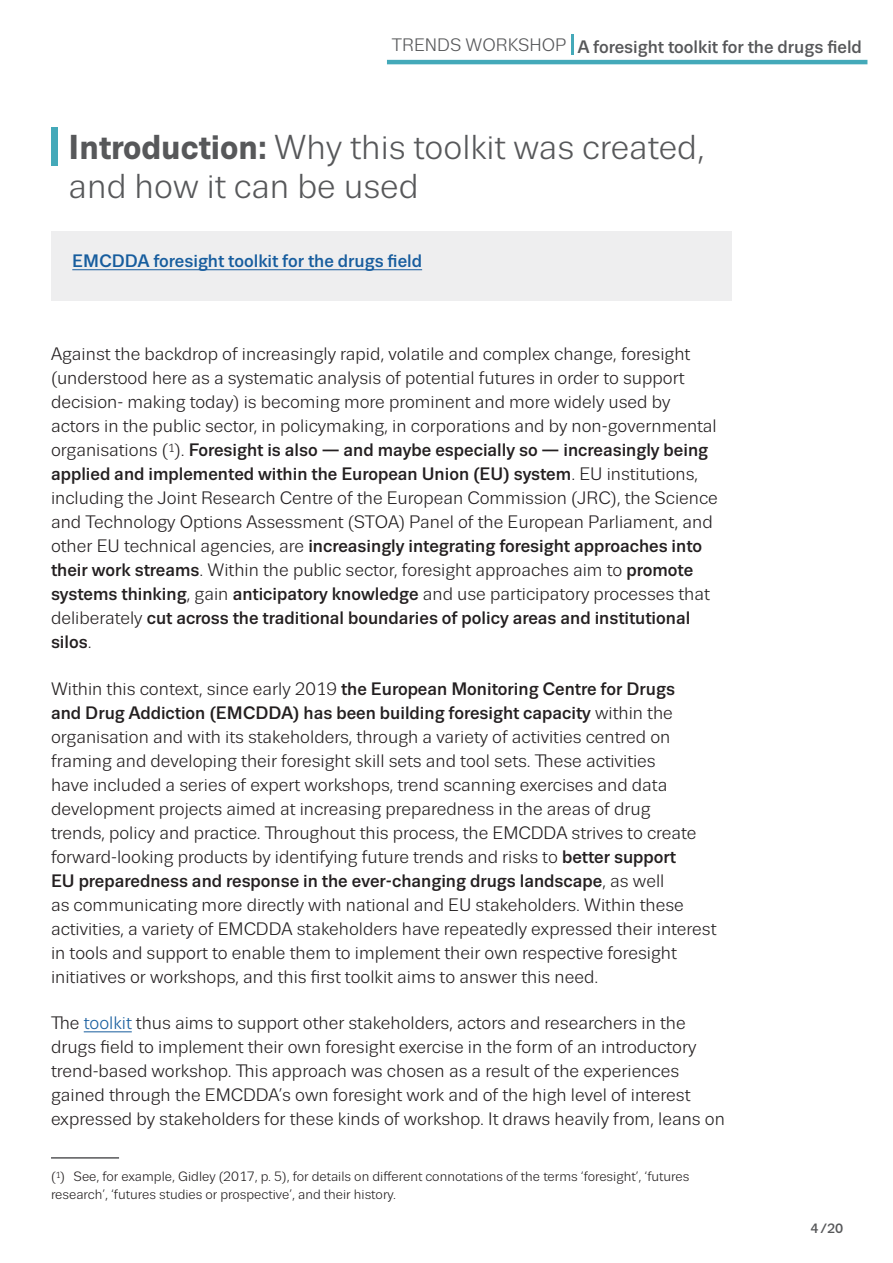
<style>
.page{position:relative;width:893px;height:1263px;background:#fff}
.page>*{position:absolute;margin:0;border:0;box-sizing:border-box;transform-origin:0 0}
.HL_1{font:34.5px/39px "Trivia Sans";color:#57585a}
.regular_text_12_16{font:18px/24px "Trivia Sans";color:#231f20}
.t1{font:500 18px "Trivia Sans";color:#57585a}
.Box_Text{font:500 18px "Trivia Sans";color:#175d9e}
.Notes{font:13.5px/18px "Trivia Sans";color:#231f20}
.t2{font:500 13.5px "Trivia Sans";color:#57585a}
.s1{font-weight:400}
.s2{font-weight:700}
.s3{font-weight:500}
.s4{color:#175d9e}
</style>
<div class="page">
<hr style="left:571px;top:35px;width:2px;height:20px;background:#44a9b9">
<hr style="left:387px;top:60px;width:480px;height:4px;background:#44a9b9">
<div style="left:51px;top:231px;width:680px;height:70px;background:#eeeeef"></div>
<hr style="left:72px;top:269px;width:350px;height:1px;background:#175d9e">
<hr style="left:84px;top:1031px;width:48px;height:1px;background:#175d9e">
<div style="left:51px;top:128px;width:6px;height:38px;background:#44a9b9"></div>
<hr style="left:51px;top:1157px;width:68px;height:1px;background:#57585a">
<p class="t1" style="left:392px;top:37px;width:471px"><span class="s1">TRENDS WORKSHOP</span> A foresight toolkit for the drugs field</p>
<p class="HL_1" style="left:69px;top:128px;width:637px"><span class="s2">Introduction:</span> Why this toolkit was created, and how it can be used</p>
<p class="Box_Text" style="left:72px;top:251px;width:351px">EMCDDA foresight toolkit for the drugs field</p>
<p class="regular_text_12_16" style="left:51px;top:342px;width:668px">Against the backdrop of increasingly rapid, volatile and complex change, foresight (understood here as a systematic analysis of potential futures in order to support decision- making today) is becoming more prominent and more widely used by actors in the public sector, in policymaking, in corporations and by non-governmental organisations (<sup>1</sup>). <span class="s3">Foresight is also — and maybe especially so — increasingly being applied and implemented within the European Union (EU) system</span>. EU institutions, including the Joint Research Centre of the European Commission (JRC), the Science and Technology Options Assessment (STOA) Panel of the European Parliament, and other EU technical agencies, are <span class="s3">increasingly integrating foresight approaches into their work streams</span>. Within the public sector, foresight approaches aim to <span class="s3">promote systems thinking</span>, gain <span class="s3">anticipatory knowledge</span> and use participatory processes that deliberately <span class="s3">cut across the traditional boundaries of policy areas and institutional silos</span>.</p>
<p class="regular_text_12_16" style="left:51px;top:677px;width:667px">Within this context, since early 2019 <span class="s3">the European Monitoring Centre for Drugs<br>and Drug Addiction (EMCDDA) has been building foresight capacity</span> within the organisation and with its stakeholders, through a variety of activities centred on framing and developing their foresight skill sets and tool sets. These activities<br>have included a series of expert workshops, trend scanning exercises and data development projects aimed at increasing preparedness in the areas of drug<br>trends, policy and practice. Throughout this process, the EMCDDA strives to create forward-looking products by identifying future trends and risks to <span class="s3">better support<br>EU preparedness and response in the ever-changing drugs landscape</span>, as well<br>as communicating more directly with national and EU stakeholders. Within these activities, a variety of EMCDDA stakeholders have repeatedly expressed their interest in tools and support to enable them to implement their own respective foresight initiatives or workshops, and this first toolkit aims to answer this need.</p>
<p class="regular_text_12_16" style="left:51px;top:1011px;width:675px">The <span class="s4">toolkit</span> thus aims to support other stakeholders, actors and researchers in the drugs field to implement their own foresight exercise in the form of an introductory trend-based workshop. This approach was chosen as a result of the experiences gained through the EMCDDA’s own foresight work and of the high level of interest expressed by stakeholders for these kinds of workshop. It draws heavily from, leans on</p>
<p class="Notes" style="left:51px;top:1168px;width:640px">(<sup>1</sup>) See, for example, Gidley (2017, p. 5), for details on different connotations of the terms ‘foresight’, ‘futures research’, ‘futures studies or prospective’, and their history.</p>
<p class="t2" style="left:811px;top:1221px;width:34px">4/20</p>
</div>
